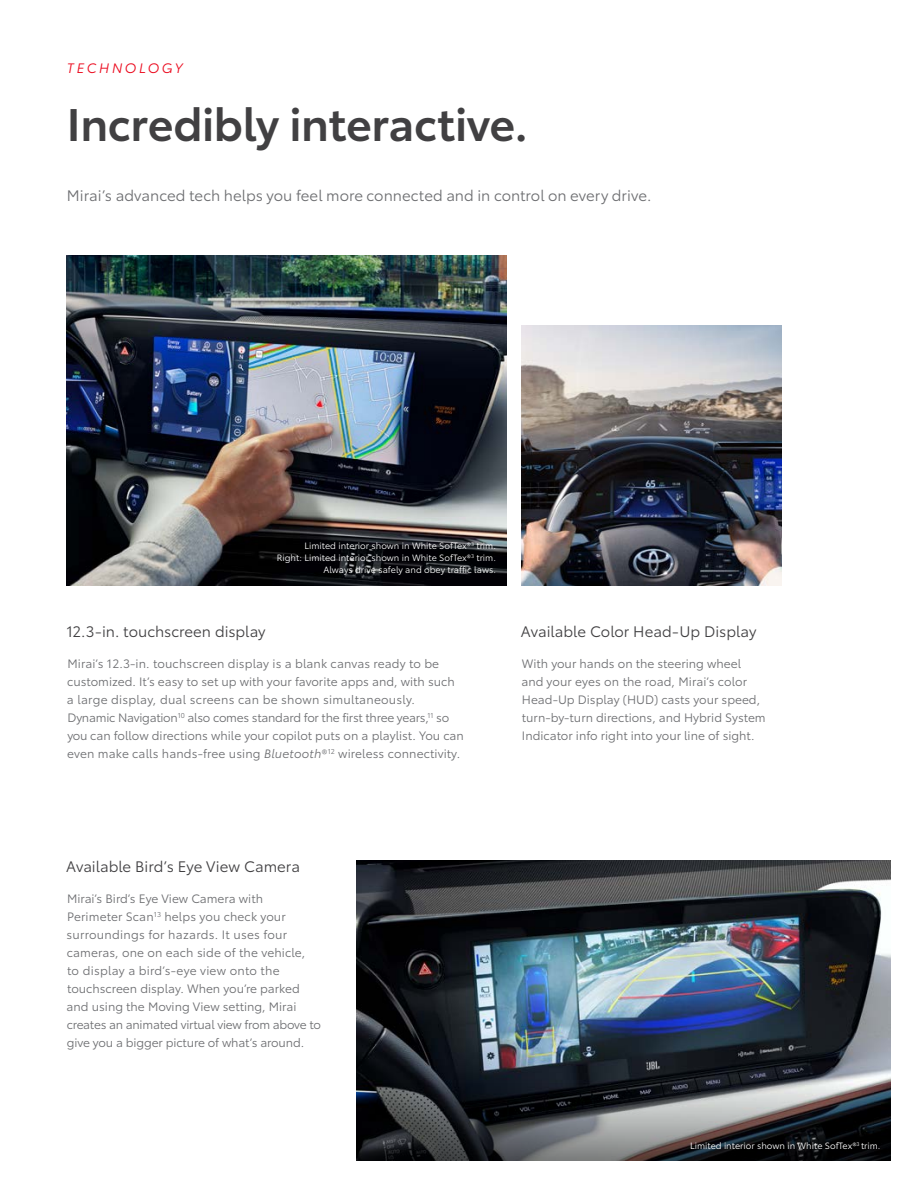
<style>
.page{position:relative;width:918px;height:1188px;background:#fff}
.page>*{position:absolute;margin:0;border:0;box-sizing:border-box;transform-origin:0 0}
.t1{font:600 45px "Toyota Type";letter-spacing:-.01em;color:#414042}
.t2{font:15px "Toyota Type";color:#414042}
.t3{font:15px "Toyota Type";color:#6d6e71}
.t4{font:italic 13.5px "Toyota Type";letter-spacing:.2em;color:#eb0a1e}
.t5{font:12px/18px "Toyota Type";color:#6d6e71}
.t6{font:9px/12px "Toyota Type";color:#fff;text-align:right}
.s1{font-style:italic}
</style>
<div class="page">
<img style="left:67px;top:256px;width:439px;height:329px">
<img style="left:521px;top:326px;width:260px;height:259px">
<img style="left:357px;top:860px;width:534px;height:212px">
<svg style="left:357px;top:1072px;width:534px;height:89px;background:#424347"></svg>
<p class="t4" style="left:67px;top:58px;width:118px">TECHNOLOGY</p>
<h1 class="t1" style="left:67px;top:91px;width:463px">Incredibly interactive.</h1>
<p class="t3" style="left:67px;top:184px;width:586px">Mirai’s advanced tech helps you feel more connected and in control on every drive.</p>
<p class="t6" style="left:277px;top:539px;width:221px">Limited interior shown in White SofTex®<sup>3</sup> trim.<br>Right: Limited interior shown in White SofTex®<sup>3</sup> trim.<br>Always drive safely and obey traffic laws.</p>
<p class="t2" style="left:66px;top:620px;width:201px">12.3-in. touchscreen display</p>
<p class="t5" style="left:67px;top:654px;width:399px">Mirai’s 12.3-in. touchscreen display is a blank canvas ready to be customized. It’s easy to set up with your favorite apps and, with such a large display, dual screens can be shown simultaneously.<br>Dynamic Navigation<sup>10</sup> also comes standard for the first three years,<sup>11</sup> so you can follow directions while your copilot puts on a playlist. You can even make calls hands-free using <span class="s1">Bluetooth</span>®<sup>12</sup> wireless connectivity.</p>
<p class="t2" style="left:521px;top:620px;width:237px">Available Color Head-Up Display</p>
<p class="t5" style="left:521px;top:654px;width:246px">With your hands on the steering wheel<br>and your eyes on the road, Mirai’s color Head-Up Display (HUD) casts your speed, turn-by-turn directions, and Hybrid System Indicator info right into your line of sight.</p>
<p class="t2" style="left:66px;top:855px;width:235px">Available Bird’s Eye View Camera</p>
<p class="t5" style="left:67px;top:889px;width:256px">Mirai’s Bird’s Eye View Camera with Perimeter Scan<sup>13</sup> helps you check your surroundings for hazards. It uses four cameras, one on each side of the vehicle,<br>to display a bird’s-eye view onto the touchscreen display. When you’re parked and using the Moving View setting, Mirai creates an animated virtual view from above to give you a bigger picture of what’s around.</p>
<p class="t6" style="left:690px;top:1139px;width:192px">Limited interior shown in White SofTex®<sup>3</sup> trim.</p>
</div>
